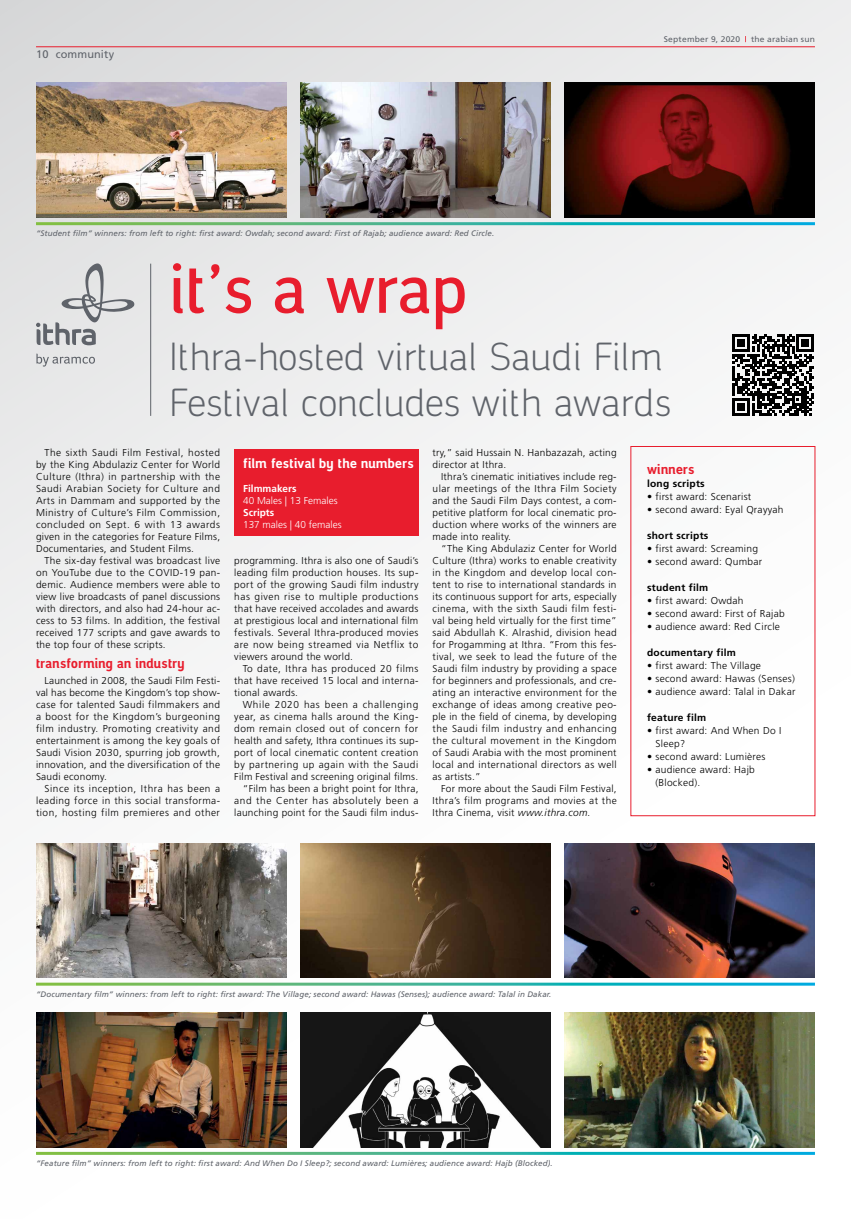
<style>
.page{position:relative;width:851px;height:1219px;background:#fff}
.page>*{position:absolute;margin:0;border:0;box-sizing:border-box;transform-origin:0 0}
.t1{font:600 76px "Manifapro";letter-spacing:.005em;color:#e81d2d}
.t2{font:300 44px/46px "Manifapro";letter-spacing:.01em;color:#5f636a}
.t3{font:700 15px "Manifapro";letter-spacing:.02em;color:#e81d2d}
.t4{font:700 15px "Manifapro";letter-spacing:.02em;color:#fff}
.t5{font:11px "Frutiger LT Std";letter-spacing:.01em;color:#5f636a}
.t6{font:300 10px/12px "Frutiger LT Std";letter-spacing:.025em;color:#000;text-align:justify}
.t7{font:700 10px "Frutiger LT Std";letter-spacing:.025em;color:#000}
.t8{font:300 10px "Frutiger LT Std";color:#fff}
.t9{font:700 10px "Frutiger LT Std";color:#fff}
.t10{font:8.2px "Frutiger LT Std";letter-spacing:.02em;color:#5f636a;scale:1.04 1}
.t11{font:italic 8px "Frutiger LT Std";letter-spacing:.01em;color:#5f636a}
.s1{font-style:italic}
</style>
<div class="page">
<div style="left:0;top:0;width:850px;height:1219px;background:linear-gradient(to bottom,#e5e5e5,#fdfdfd)"></div>
<img style="left:36px;top:843px;width:250px;height:135px">
<hr style="left:36px;top:222px;width:778px;height:3px;background:#fff">
<hr style="left:36px;top:983px;width:778px;height:3px;background:#fff">
<img style="left:300px;top:843px;width:250px;height:135px">
<img style="left:564px;top:82px;width:250px;height:135px">
<img style="left:300px;top:82px;width:250px;height:135px">
<img style="left:564px;top:843px;width:250px;height:135px">
<img style="left:36px;top:82px;width:250px;height:135px">
<svg style="left:36px;top:263px;width:99px;height:82px;background:#cecfd1"></svg>
<svg style="left:36px;top:354px;width:59px;height:13px"></svg>
<hr style="left:150px;top:264px;width:1px;height:152px;background:#5f636a">
<div style="left:630px;top:446px;width:185px;height:370px;border:1px solid #e81d2d"></div>
<div style="left:234px;top:450px;width:184px;height:86px;background:#e81d2d"></div>
<img style="left:300px;top:1012px;width:250px;height:135px">
<hr style="left:36px;top:1152px;width:778px;height:3px;background:#fff">
<img style="left:36px;top:1012px;width:250px;height:135px">
<img style="left:564px;top:1012px;width:250px;height:135px">
<div style="left:729px;top:331px;width:88px;height:89px;background:#f7f7f8"></div>
<svg style="left:732px;top:334px;width:81px;height:82px"></svg>
<hr style="left:36px;top:46px;width:778px;height:1px;background:#e81d2d">
<svg style="left:738px;top:30px;width:14px;height:18px"></svg>
<svg style="left:744px;top:35px;width:3px;height:8px"></svg>
<p class="t5" style="left:36px;top:47px;width:80px">10 community</p>
<p class="t11" style="left:36px;top:229px;width:459px">“Student film” winners: from left to right: first award: Owdah; second award: First of Rajab; audience award: Red Circle.</p>
<p class="t10" style="left:663px;top:35px;width:75px">September 9, 2020</p>
<p class="t10" style="left:751px;top:35px;width:63px">the arabian sun</p>
<h1 class="t1" style="left:169px;top:220px;width:299px">it’s a wrap</h1>
<h2 class="t2" style="left:169px;top:327px;width:503px">Ithra-hosted virtual Saudi Film<br>Festival concludes with awards</h2>
<p class="t6" style="left:36px;top:447px;width:186px;text-indent:9px">The sixth Saudi Film Festival, hosted by the King Abdulaziz Center for World Culture (Ithra) in partnership with the Saudi Arabian Society for Culture and Arts in Dammam and supported by the Ministry of Culture’s Film Commission, concluded on Sept. 6 with 13 awards given in the categories for Feature Films, Documentaries, and Student Films.</p>
<p class="t6" style="left:36px;top:555px;width:186px;text-indent:9px">The six-day festival was broadcast live on YouTube due to the COVID-19 pan&shy;demic. Audience members were able to view live broadcasts of panel discussions with directors, and also had 24-hour ac&shy;cess to 53 films. In addition, the festival received 177 scripts and gave awards to the top four of these scripts.</p>
<h3 class="t3" style="left:36px;top:649px;width:150px">transforming an industry</h3>
<p class="t6" style="left:36px;top:675px;width:186px;text-indent:9px">Launched in 2008, the Saudi Film Festi&shy;val has become the Kingdom’s top show&shy;case for talented Saudi filmmakers and a boost for the Kingdom’s burgeoning film industry. Promoting creativity and entertainment is among the key goals of Saudi Vision 2030, spurring job growth, innovation, and the diversification of the Saudi economy.</p>
<p class="t6" style="left:36px;top:783px;width:186px;text-indent:9px">Since its inception, Ithra has been a leading force in this social transforma&shy;tion, hosting film premieres and other</p>
<p class="t6" style="left:432px;top:447px;width:185px">try,” said Hussain N. Hanbazazah, acting director at Ithra.</p>
<p class="t6" style="left:432px;top:471px;width:186px;text-indent:9px">Ithra’s cinematic initiatives include reg&shy;ular meetings of the Ithra Film Society and the Saudi Film Days contest, a com&shy;petitive platform for local cinematic pro&shy;duction where works of the winners are made into reality.</p>
<p class="t6" style="left:432px;top:543px;width:186px;text-indent:9px">“The King Abdulaziz Center for World Culture (Ithra) works to enable creativity in the Kingdom and develop local con&shy;tent to rise to international standards in its continuous support for arts, especially cinema, with the sixth Saudi film festi&shy;val being held virtually for the first time” said Abdullah K. Alrashid, division head for Progamming at Ithra. “From this fes&shy;tival, we seek to lead the future of the Saudi film industry by providing a space for beginners and professionals, and cre&shy;ating an interactive environment for the exchange of ideas among creative peo&shy;ple in the field of cinema, by developing the Saudi film industry and enhancing the cultural movement in the Kingdom of Saudi Arabia with the most prominent local and international directors as well as artists.”</p>
<p class="t6" style="left:432px;top:783px;width:186px;text-indent:9px">For more about the Saudi Film Festival, Ithra’s film programs and movies at the Ithra Cinema, visit <span class="s1">www.ithra.com.</span></p>
<h3 class="t4" style="left:243px;top:450px;width:172px">film festival by the numbers</h3>
<p class="t9" style="left:243px;top:483px;width:55px">Filmmakers</p>
<p class="t8" style="left:243px;top:495px;width:96px">40 Males | 13 Females</p>
<p class="t9" style="left:243px;top:507px;width:33px">Scripts</p>
<p class="t8" style="left:243px;top:519px;width:100px">137 males | 40 females</p>
<h3 class="t3" style="left:647px;top:455px;width:49px">winners</h3>
<p class="t7" style="left:647px;top:477px;width:59px">long scripts</p>
<p class="t6" style="left:647px;top:490px;width:106px">• first award: Scenarist</p>
<p class="t6" style="left:647px;top:503px;width:138px">• second award: Eyal Qrayyah</p>
<p class="t7" style="left:647px;top:529px;width:63px">short scripts</p>
<p class="t6" style="left:647px;top:542px;width:112px">• first award: Screaming</p>
<p class="t6" style="left:647px;top:555px;width:117px">• second award: Qumbar</p>
<p class="t7" style="left:647px;top:581px;width:63px">student film</p>
<p class="t6" style="left:647px;top:594px;width:98px">• first award: Owdah</p>
<p class="t6" style="left:647px;top:607px;width:139px">• second award: First of Rajab</p>
<p class="t6" style="left:647px;top:620px;width:134px">• audience award: Red Circle</p>
<p class="t7" style="left:647px;top:646px;width:90px">documentary film</p>
<p class="t6" style="left:647px;top:659px;width:115px">• first award: The Village</p>
<p class="t6" style="left:647px;top:672px;width:149px">• second award: Hawas (Senses)</p>
<p class="t6" style="left:647px;top:685px;width:150px">• audience award: Talal in Dakar</p>
<p class="t7" style="left:647px;top:711px;width:61px">feature film</p>
<p class="t6" style="left:655px;top:724px;width:127px;line-height:13px;text-indent:-8px">• first award: And When Do I<br>Sleep?</p>
<p class="t6" style="left:647px;top:750px;width:120px">• second award: Lumières</p>
<p class="t6" style="left:655px;top:763px;width:101px;line-height:13px;text-indent:-8px">• audience award: Hajb (Blocked).</p>
<p class="t6" style="left:234px;top:555px;width:186px">programming. Ithra is also one of Saudi’s leading film production houses. Its sup&shy;port of the growing Saudi film industry has given rise to multiple productions that have received accolades and awards at prestigious local and international film festivals. Several Ithra-produced movies are now being streamed via Netflix to viewers around the world.</p>
<p class="t6" style="left:234px;top:663px;width:186px;text-indent:9px">To date, Ithra has produced 20 films that have received 15 local and interna&shy;tional awards.</p>
<p class="t6" style="left:234px;top:699px;width:186px;text-align:right">While 2020 has been a challenging year, as cinema halls around the King&shy;dom remain closed out of concern for health and safety, Ithra continues its sup&shy;port of local cinematic content creation by partnering up again with the Saudi Film Festival and screening original films. “Film has been a bright point for Ithra, and the Center has absolutely been a launching point for the Saudi film indus-</p>
<p class="t11" style="left:36px;top:989px;width:517px">“Documentary film” winners: from left to right: first award: The Village; second award: Hawas (Senses); audience award: Talal in Dakar.</p>
<p class="t11" style="left:36px;top:1159px;width:518px">“Feature film” winners: from left to right: first award: And When Do I Sleep?; second award: Lumières; audience award: Hajb (Blocked).</p>
</div>
